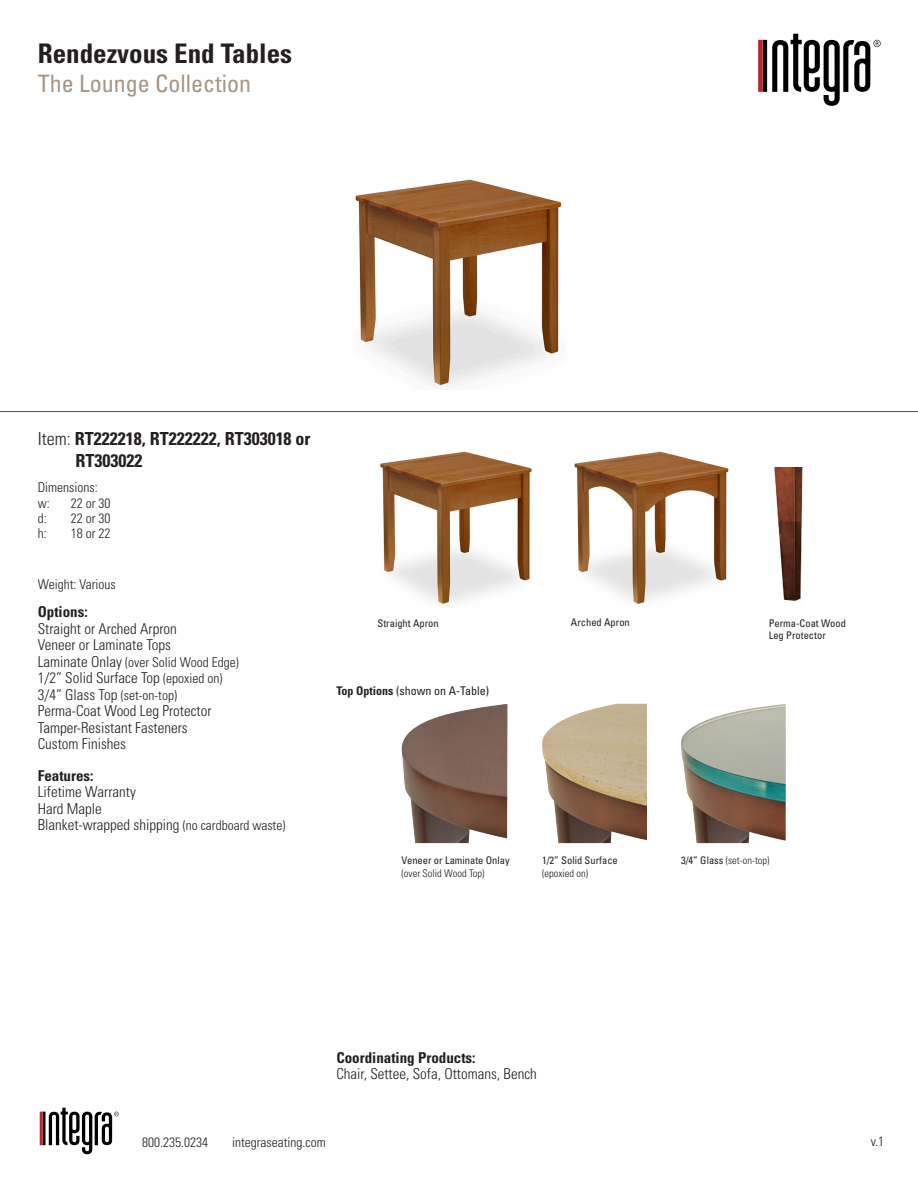
<style>
.page{position:relative;width:918px;height:1188px;background:#fff}
.page>*{position:absolute;margin:0;border:0;box-sizing:border-box;transform-origin:0 0}
.t1{font:700 condensed 27px "Univers LT Std";color:#231f20}
.t2{font:condensed 24px "Univers LT Std";color:#a59484}
.t3{font:700 condensed 18px/21.6px "Univers LT Std";color:#231f20}
.t4{font:300 condensed 15px/16.5px "Univers LT Std";color:#231f20}
.t5{font:700 condensed 15px "Univers LT Std";color:#231f20}
.t6{font:300 condensed 13.5px/15.8px "Univers LT Std";color:#231f20}
.t7{font:condensed 12px "Univers LT Std";color:#231f20}
.t8{font:condensed 10.5px/12.6px "Univers LT Std";color:#231f20}
.t9{font:300 condensed 10.5px "Univers LT Std";color:#231f20}
.s1{font-weight:300}
.s2{font-size:15px}
.s3{font-size:13.5px}
.s4{font-weight:700}
.s5{font-weight:400}
</style>
<div class="page">
<img style="left:355px;top:179px;width:207px;height:208px">
<svg style="left:758px;top:34px;width:123px;height:72px"></svg>
<svg style="left:40px;top:1108px;width:79px;height:46px"></svg>
<hr style="left:0;top:411px;width:918px;height:1px;background:#4b4c4d">
<img style="left:380px;top:451px;width:152px;height:154px">
<img style="left:574px;top:451px;width:155px;height:153px">
<img style="left:542px;top:704px;width:105px;height:139px">
<img style="left:681px;top:704px;width:105px;height:139px">
<img style="left:402px;top:704px;width:105px;height:139px">
<img style="left:774px;top:467px;width:29px;height:134px">
<h1 class="t1" style="left:38px;top:37px;width:256px">Rendezvous End Tables</h1>
<h2 class="t2" style="left:38px;top:68px;width:215px">The Lounge Collection</h2>
<p class="t3" style="left:76px;top:428px;width:237px;text-indent:-38px"><span class="s1">Item:</span> RT222218, RT222222, RT303018 or<br>RT303022</p>
<p class="t6" style="left:38px;top:480px;width:61px">Dimensions: w:</p>
<p class="t6" style="left:71px;top:496px;width:41px">22 or 30</p>
<p class="t6" style="left:38px;top:511px;width:10px">d:</p>
<p class="t6" style="left:71px;top:511px;width:41px">22 or 30</p>
<p class="t6" style="left:38px;top:526px;width:10px">h:</p>
<p class="t6" style="left:71px;top:526px;width:41px">18 or 22</p>
<p class="t6" style="left:38px;top:576px;width:79px">Weight: Various</p>
<p class="t5" style="left:38px;top:603px;width:51px">Options:</p>
<p class="t4" style="left:38px;top:620px;width:141px">Straight or Arched Arpron<br>Veneer or Laminate Tops</p>
<p class="t6" style="left:38px;top:654px;width:203px"><span class="s2">Laminate Onlay</span> (over Solid Wood Edge)</p>
<p class="t4" style="left:38px;top:670px;width:186px">1/2” Solid Surface Top <span class="s3">(epoxied on)<br></span>3/4” Glass Top <span class="s3">(set-on-top)<br></span>Perma-Coat Wood Leg Protector<br>Tamper-Resistant Fasteners<br>Custom Finishes</p>
<p class="t5" style="left:38px;top:766px;width:57px">Features:</p>
<p class="t4" style="left:38px;top:784px;width:249px">Lifetime Warranty<br>Hard Maple<br>Blanket-wrapped shipping <span class="s3">(no cardboard waste)</span></p>
<p class="t8" style="left:378px;top:617px;width:63px">Straight Apron</p>
<p class="t8" style="left:571px;top:616px;width:60px">Arched Apron</p>
<p class="t7" style="left:336px;top:683px;width:154px"><span class="s4">Top Options</span> (shown on A-Table)</p>
<p class="t8" style="left:402px;top:854px;width:110px">Veneer or Laminate Onlay</p>
<p class="t9" style="left:402px;top:867px;width:84px">(over Solid Wood Top)</p>
<p class="t8" style="left:542px;top:854px;width:77px">1/2” Solid Surface</p>
<p class="t9" style="left:542px;top:867px;width:48px">(epoxied on)</p>
<p class="t8" style="left:769px;top:617px;width:79px">Perma-Coat Wood<br>Leg Protector</p>
<p class="t9" style="left:681px;top:854px;width:90px"><span class="s5">3/4” Glass</span> (set-on-top)</p>
<p class="t5" style="left:336px;top:1048px;width:141px">Coordinating Products:</p>
<p class="t4" style="left:336px;top:1066px;width:202px">Chair, Settee, Sofa, Ottomans, Bench</p>
<p class="t6" style="left:142px;top:1134px;width:67px">800.235.0234</p>
<p class="t6" style="left:232px;top:1134px;width:95px">integraseating.com</p>
<p class="t6" style="left:871px;top:1134px;width:15px">v.1</p>
</div>
